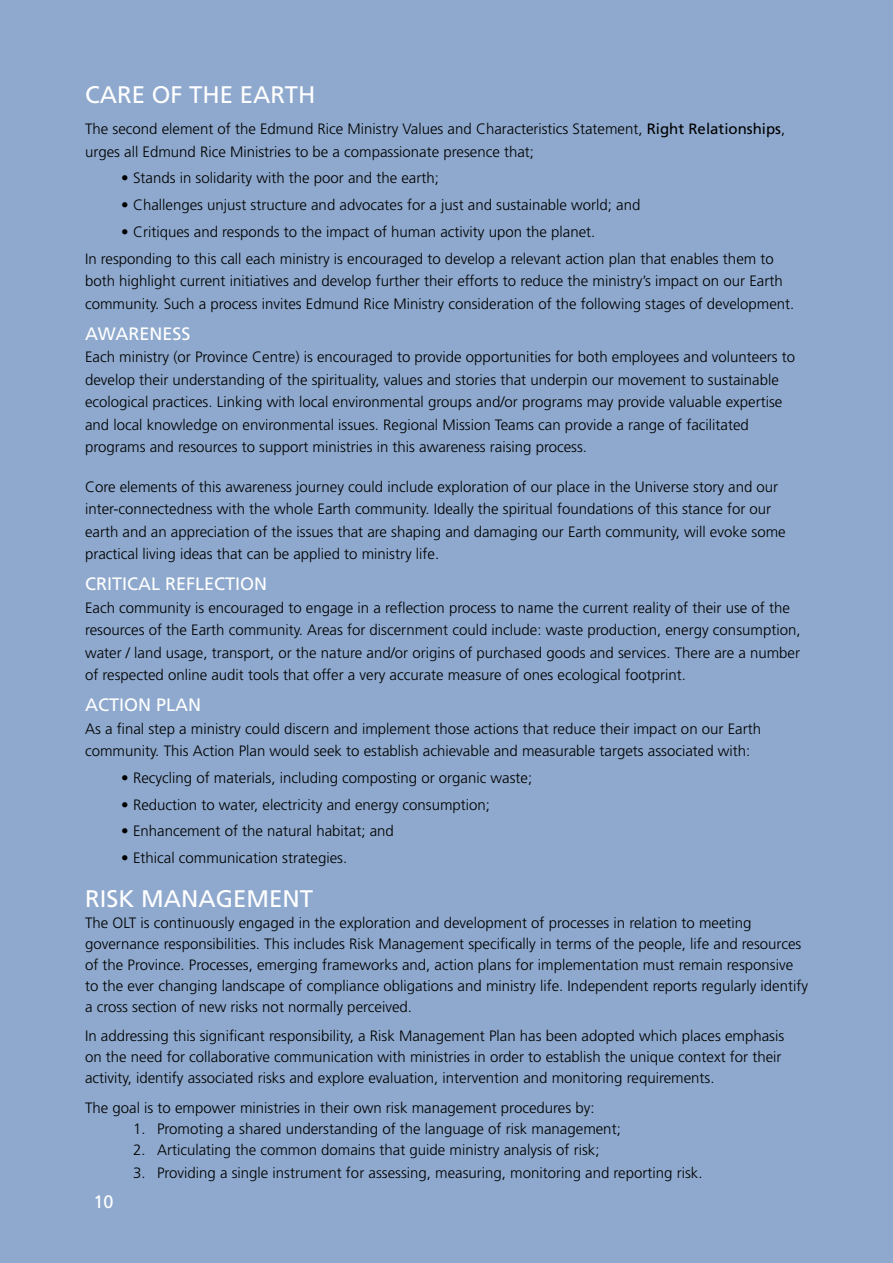
<style>
.page{position:relative;width:893px;height:1263px;background:#8ea9cd}
.page>*{position:absolute;margin:0;border:0;box-sizing:border-box;transform-origin:0 0}
.t1{font:24px "Frutiger";color:#fff}
.t2{font:18px "Frutiger";color:#fff}
.t3{font:300 15px/22.5px "Frutiger";color:#000}
.s1{font-weight:400}
</style>
<div class="page">
<h1 class="t1" style="left:85px;top:81px;width:170px">CARE OF TH E EAR</h1>
<h1 class="t1" style="left:285px;top:81px;width:28px">TH</h1>
<p class="t3" style="left:85px;top:118px;width:702px">The second element of the Edmund Rice Ministry Values and Characteristics Statement, <span class="s1">RIGHT RELATIONSHIPS</span>, urges all Edmund Rice Ministries to be a compassionate presence that;</p>
<p class="t3" style="left:121px;top:167px;width:319px">• Stands in solidarity with the poor and the earth;</p>
<p class="t3" style="left:121px;top:194px;width:521px">• Challenges unjust structure and advocates for a just and sustainable world; and</p>
<p class="t3" style="left:85px;top:218px;width:690px;line-height:26.7px;text-indent:36px">• Critiques and responds to the impact of human activity upon the planet.<br>In responding to this call each ministry is encouraged to develop a relevant action plan that enables them to</p>
<p class="t3" style="left:85px;top:270px;width:711px">both highlight current initiatives and develop further their efforts to reduce the ministry’s impact on our Earth community. Such a process invites Edmund Rice Ministry consideration of the following stages of development.</p>
<p class="t2" style="left:85px;top:323px;width:107px">AWARENESS</p>
<p class="t3" style="left:85px;top:346px;width:712px">Each ministry (or Province Centre) is encouraged to provide opportunities for both employees and volunteers to develop their understanding of the spirituality, values and stories that underpin our movement to sustainable ecological practices. Linking with local environmental groups and/or programs may provide valuable expertise and local knowledge on environmental issues. Regional Mission Teams can provide a range of facilitated programs and resources to support ministries in this awareness raising process.</p>
<p class="t3" style="left:85px;top:475px;width:702px">Core elements of this awareness journey could include exploration of our place in the Universe story and our inter-connectedness with the whole Earth community. Ideally the spiritual foundations of this stance for our earth and an appreciation of the issues that are shaping and damaging our Earth community, will evoke some practical living ideas that can be applied to ministry life.</p>
<p class="t2" style="left:85px;top:573px;width:48px">CRITICAL</p>
<p class="t2" style="left:165px;top:573px;width:104px">REFLECTION</p>
<p class="t3" style="left:85px;top:596px;width:717px">Each community is encouraged to engage in a reflection process to name the current reality of their use of the resources of the Earth community. Areas for discernment could include: waste production, energy consumption, water / land usage, transport, or the nature and/or origins of purchased goods and services. There are a number of respected online audit tools that offer a very accurate measure of ones ecological footprint.</p>
<p class="t2" style="left:85px;top:694px;width:118px">ACTI ON PLAN</p>
<p class="t3" style="left:85px;top:717px;width:677px">As a final step a ministry could discern and implement those actions that reduce their impact on our Earth community. This Action Plan would seek to establish achievable and measurable targets associated with:</p>
<p class="t3" style="left:121px;top:767px;width:413px">• Recycling of materials, including composting or organic waste;</p>
<p class="t3" style="left:121px;top:793px;width:370px">• Reduction to water, electricity and energy consumption;</p>
<p class="t3" style="left:121px;top:820px;width:274px">• Enhancement of the natural habitat; and</p>
<p class="t3" style="left:121px;top:847px;width:228px">• Ethical communication strategies.</p>
<h1 class="t1" style="left:85px;top:884px;width:199px">RISK MANAGE MENT</h1>
<p class="t3" style="left:85px;top:912px;width:724px;line-height:21px">The OLT is continuously engaged in the exploration and development of processes in relation to meeting governance responsibilities. This includes Risk Management specifically in terms of the people, life and resources of the Province. Processes, emerging frameworks and, action plans for implementation must remain responsive to the ever changing landscape of compliance obligations and ministry life. Independent reports regularly identify a cross section of new risks not normally perceived.</p>
<p class="t3" style="left:85px;top:1026px;width:701px;line-height:21px">In addressing this significant responsibility, a Risk Management Plan has been adopted which places emphasis on the need for collaborative communication with ministries in order to establish the unique context for their activity, identify associated risks and explore evaluation, intervention and monitoring requirements.</p>
<p class="t3" style="left:85px;top:1097px;width:511px">The goal is to empower ministries in their own risk management procedures by:</p>
<p class="t3" style="left:133px;top:1118px;width:489px">1. Promoting a shared understanding of the language of risk management;</p>
<p class="t3" style="left:133px;top:1139px;width:468px">2. Articulating the common domains that guide ministry analysis of risk;</p>
<p class="t3" style="left:133px;top:1161px;width:571px">3. Providing a single instrument for assessing, measuring, monitoring and reporting risk.</p>
<p class="t2" style="left:94px;top:1191px;width:22px">10</p>
</div>
